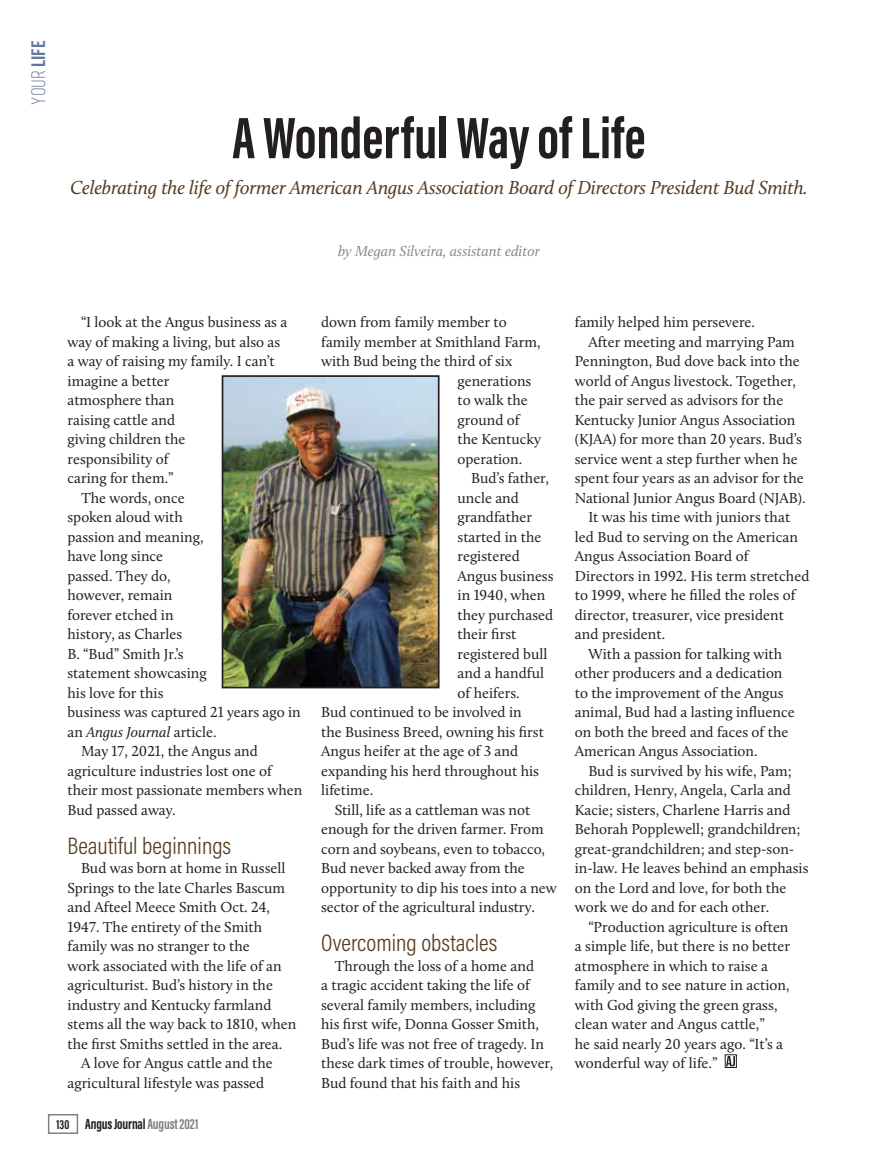
<style>
.page{position:relative;width:878px;height:1168px;background:#fff}
.page>*{position:absolute;margin:0;border:0;box-sizing:border-box;transform-origin:0 0}
.T2_Hed{font:700 60px "Acumin Pro Extra Cond";color:#231f20}
.subhead-new{font:300 24px "Acumin Pro Cond";color:#563a1d}
.T2_Deck{font:italic 19.5px "Calluna";letter-spacing:-.01em;color:#563a1d}
.t1{font:300 19.5px "Rift";color:#61799b}
.Body_Text{font:15px/19.5px "Calluna";color:#231f20}
.T2_Deck-2{font:italic 15px "Calluna";color:#87898c}
.t2{font:700 15px "Acumin Pro Extra Cond";letter-spacing:-.01em;color:#231f20}
.s1{font-weight:700}
.s2{font-style:italic}
.s3{font-size:13.5px}
.s4{color:#808285}
</style>
<div class="page">
<div style="left:725px;top:1054px;width:11px;height:14px;border:1px solid #231f20"></div>
<svg style="left:726px;top:1056px;width:9px;height:10px"></svg>
<img style="left:225px;top:378px;width:211px;height:307px">
<div style="left:222px;top:375px;width:217px;height:313px;border:2px solid #231f20"></div>
<div style="left:48px;top:1114px;width:30px;height:20px;border:2px solid #808285"></div>
<h3 class="t1" style="left:25px;top:105px;width:66px;rotate:-90deg">Your <span class="s1">LIFE</span></h3>
<p class="T2_Hed" style="left:232px;top:101px;width:415px">A Wonderful Way of Life</p>
<p class="T2_Deck" style="left:70px;top:176px;width:739px">Celebrating the life of former American Angus Association Board of Directors President Bud Smith.</p>
<p class="T2_Deck-2" style="left:338px;top:242px;width:203px">by Megan Silveira, assistant editor</p>
<p class="Body_Text" style="left:68px;top:312px;width:221px;text-indent:14px">“I look at the Angus business as a way of making a living, but also as a way of raising my family. I can’t imagine a better<br>atmosphere than<br>raising cattle and<br>giving children the<br>responsibility of<br>caring for them.”</p>
<p class="Body_Text" style="left:68px;top:488px;width:235px;text-indent:14px">The words, once<br>spoken aloud with<br>passion and meaning,<br>have long since<br>passed. They do,<br>however, remain<br>forever etched in<br>history, as Charles<br>B. “Bud” Smith Jr.’s<br>statement showcasing<br>his love for this<br>business was captured 21 years ago in an <span class="s2">Angus Journal</span> article.</p>
<p class="Body_Text" style="left:68px;top:741px;width:236px;text-indent:14px">May 17, 2021, the Angus and agriculture industries lost one of their most passionate members when<br>Bud passed away.</p>
<p class="subhead-new" style="left:68px;top:830px;width:165px">Beautiful beginnings</p>
<p class="Body_Text" style="left:68px;top:858px;width:230px;text-indent:14px">Bud was born at home in Russell<br>Springs to the late Charles Bascum and Afteel Meece Smith Oct. 24,<br>1947. The entirety of the Smith family was no stranger to the<br>work associated with the life of an agriculturist. Bud’s history in the industry and Kentucky farmland stems all the way back to 1810, when the first Smiths settled in the area.</p>
<p class="Body_Text" style="left:68px;top:1053px;width:207px;text-indent:14px">A love for Angus cattle and the agricultural lifestyle was passed</p>
<p class="t2" style="left:56px;top:1115px;width:143px"><span class="s3">130</span> Angus Journal <span class="s4">August 2021</span></p>
<p class="Body_Text" style="left:321px;top:312px;width:187px">down from family member to</p>
<p class="Body_Text" style="left:321px;top:332px;width:221px">family member at Smithland Farm,</p>
<p class="Body_Text" style="left:321px;top:351px;width:193px">with Bud being the third of six</p>
<p class="Body_Text" style="left:457px;top:371px;width:75px">generations</p>
<p class="Body_Text" style="left:457px;top:390px;width:72px">to walk the</p>
<p class="Body_Text" style="left:457px;top:410px;width:64px">ground of</p>
<p class="Body_Text" style="left:457px;top:429px;width:85px">the Kentucky</p>
<p class="Body_Text" style="left:457px;top:449px;width:66px">operation.</p>
<p class="Body_Text" style="left:471px;top:468px;width:79px">Bud’s father,</p>
<p class="Body_Text" style="left:457px;top:488px;width:63px">uncle and</p>
<p class="Body_Text" style="left:457px;top:507px;width:76px">grandfather</p>
<p class="Body_Text" style="left:457px;top:527px;width:85px">started in the</p>
<p class="Body_Text" style="left:457px;top:546px;width:64px">registered</p>
<p class="Body_Text" style="left:457px;top:566px;width:97px">Angus business</p>
<p class="Body_Text" style="left:457px;top:585px;width:89px">in 1940, when</p>
<p class="Body_Text" style="left:457px;top:605px;width:97px">they purchased</p>
<p class="Body_Text" style="left:457px;top:624px;width:60px">their first</p>
<p class="Body_Text" style="left:457px;top:644px;width:91px">registered bull</p>
<p class="Body_Text" style="left:457px;top:663px;width:88px">and a handful</p>
<p class="Body_Text" style="left:457px;top:683px;width:64px">of heifers.</p>
<p class="Body_Text" style="left:321px;top:702px;width:202px">Bud continued to be involved in</p>
<p class="Body_Text" style="left:321px;top:722px;width:224px">the Business Breed, owning his first</p>
<p class="Body_Text" style="left:321px;top:741px;width:198px">Angus heifer at the age of 3 and</p>
<p class="Body_Text" style="left:321px;top:761px;width:219px">expanding his herd throughout his</p>
<p class="Body_Text" style="left:321px;top:780px;width:54px">lifetime.</p>
<p class="Body_Text" style="left:321px;top:800px;width:237px;text-indent:14px">Still, life as a cattleman was not enough for the driven farmer. From corn and soybeans, even to tobacco, Bud never backed away from the opportunity to dip his toes into a new sector of the agricultural industry.</p>
<p class="subhead-new" style="left:321px;top:927px;width:178px">Overcoming obstacles</p>
<p class="Body_Text" style="left:321px;top:956px;width:234px;text-indent:14px">Through the loss of a home and<br>a tragic accident taking the life of several family members, including his first wife, Donna Gosser Smith, Bud’s life was not free of tragedy. In these dark times of trouble, however, Bud found that his faith and his</p>
<p class="Body_Text" style="left:574px;top:312px;width:182px">family helped him persevere.</p>
<p class="Body_Text" style="left:574px;top:332px;width:232px;text-indent:14px">After meeting and marrying Pam Pennington, Bud dove back into the world of Angus livestock. Together, the pair served as advisors for the Kentucky Junior Angus Association (KJAA) for more than 20 years. Bud’s service went a step further when he spent four years as an advisor for the National Junior Angus Board (NJAB).</p>
<p class="Body_Text" style="left:574px;top:507px;width:236px;text-indent:14px">It was his time with juniors that led Bud to serving on the American<br>Angus Association Board of<br>Directors in 1992. His term stretched to 1999, where he filled the roles of director, treasurer, vice president and president.</p>
<p class="Body_Text" style="left:574px;top:644px;width:221px;text-indent:14px">With a passion for talking with other producers and a dedication to the improvement of the Angus animal, Bud had a lasting influence on both the breed and faces of the<br>American Angus Association.</p>
<p class="Body_Text" style="left:574px;top:761px;width:235px;text-indent:14px">Bud is survived by his wife, Pam; children, Henry, Angela, Carla and Kacie; sisters, Charlene Harris and Behorah Popplewell; grandchildren; great-grandchildren; and step-son&shy;in-law. He leaves behind an emphasis on the Lord and love, for both the work we do and for each other.</p>
<p class="Body_Text" style="left:574px;top:917px;width:217px;text-indent:14px">“Production agriculture is often a simple life, but there is no better atmosphere in which to raise a family and to see nature in action, with God giving the green grass, clean water and Angus cattle,”<br>he said nearly 20 years ago. “It’s a wonderful way of life.”</p>
</div>
